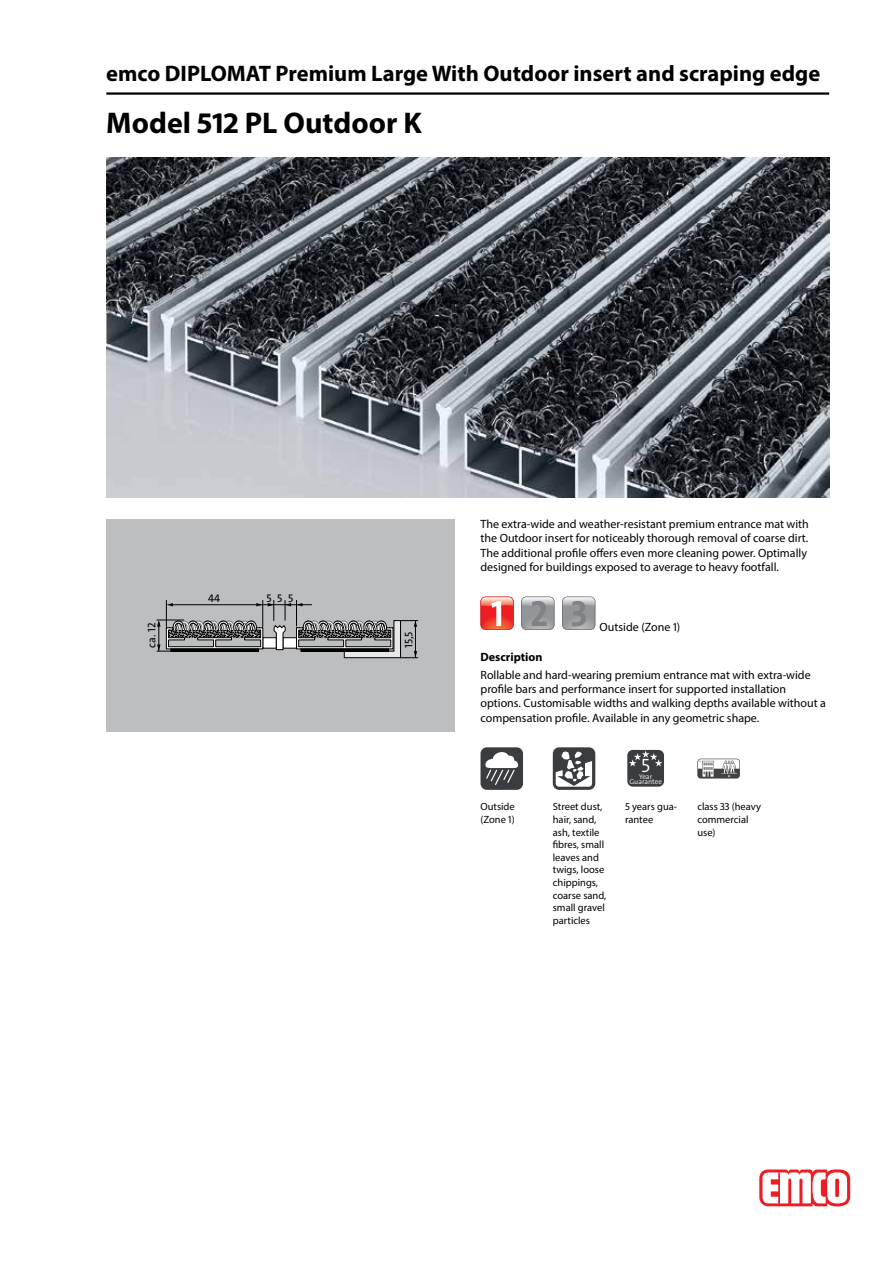
<style>
.page{position:relative;width:893px;height:1263px;background:#fff}
.page>*{position:absolute;margin:0;border:0;box-sizing:border-box;transform-origin:0 0}
.t1{font:700 30px "Myriad Pro";color:#000}
.t2{font:700 22.5px "Myriad Pro";color:#000}
.t3{font:300 19.5px "The Sans Os F";color:#fff}
.t4{font:12px/14.4px "Myriad Pro";color:#000}
.t5{font:700 12px "Myriad Pro";color:#000}
.t6{font:11.1px "The Sans Os F";color:#000}
.t7{font:10.5px/12.6px "Myriad Pro";color:#000}
.t8{font:300 7.05px/5.2px "The Sans Os F";color:#fff;text-align:center}
</style>
<div class="page">
<img style="left:106px;top:157px;width:723px;height:340px">
<hr style="left:106px;top:92px;width:723px;height:3px;background:#000">
<svg style="left:759px;top:1169px;width:91px;height:37px"></svg>
<div style="left:106px;top:519px;width:349px;height:212px;background:#bcbec0"></div>
<svg style="left:157px;top:600px;width:261px;height:58px"></svg>
<svg style="left:521px;top:597px;width:33px;height:33px"></svg>
<svg style="left:562px;top:597px;width:33px;height:33px"></svg>
<svg style="left:480px;top:597px;width:34px;height:33px"></svg>
<div style="left:480px;top:747px;width:43px;height:43px;background:#3a3d40;border-radius:6px"></div>
<svg style="left:485px;top:752px;width:34px;height:33px"></svg>
<div style="left:553px;top:747px;width:42px;height:43px;background:#3a3d40;border-radius:6px"></div>
<svg style="left:556px;top:751px;width:36px;height:36px"></svg>
<div style="left:627px;top:750px;width:37px;height:37px;background:#3a3d40;border-radius:5px"></div>
<svg style="left:629px;top:750px;width:33px;height:16px"></svg>
<svg style="left:697px;top:759px;width:43px;height:19px"></svg>
<h2 class="t2" style="left:106px;top:59px;width:715px">emco DIPLOMAT Premium Large With Outdoor insert and scraping edge</h2>
<h1 class="t1" style="left:106px;top:103px;width:317px">Model 512 PL Outdoor K</h1>
<p class="t6" style="left:208px;top:591px;width:14px">44</p>
<p class="t6" style="left:266px;top:591px;width:28px">555</p>
<p class="t6" style="left:145px;top:648px;width:27px;rotate:-90deg">ca. 12</p>
<p class="t6" style="left:402px;top:648px;width:18px;rotate:-90deg">15,5</p>
<p class="t4" style="left:480px;top:516px;width:330px">The extra-wide and weather-resistant premium entrance mat with the Outdoor insert for noticeably thorough removal of coarse dirt.<br>The additional profile offers even more cleaning power. Optimally designed for buildings exposed to average to heavy footfall.</p>
<p class="t4" style="left:600px;top:619px;width:82px">Outside (Zone 1)</p>
<p class="t5" style="left:480px;top:649px;width:63px">Description</p>
<p class="t4" style="left:480px;top:667px;width:347px">Rollable and hard-wearing premium entrance mat with extra-wide profile bars and performance insert for supported installation options. Customisable widths and walking depths available without a compensation profile. Available in any geometric shape.</p>
<p class="t7" style="left:480px;top:800px;width:36px">Outside (Zone 1)</p>
<p class="t7" style="left:553px;top:800px;width:55px">Street dust, hair, sand, ash, textile fibres, small leaves and twigs, loose chippings, coarse sand, small gravel particles</p>
<h3 class="t3" style="left:641px;top:753px;width:10px">5</h3>
<p class="t8" style="left:629px;top:774px;width:34px">Year<br>Guarantee</p>
<p class="t7" style="left:625px;top:800px;width:53px">5 years gua&shy;rantee</p>
<p class="t7" style="left:697px;top:800px;width:65px">class 33 (heavy commercial use)</p>
</div>
